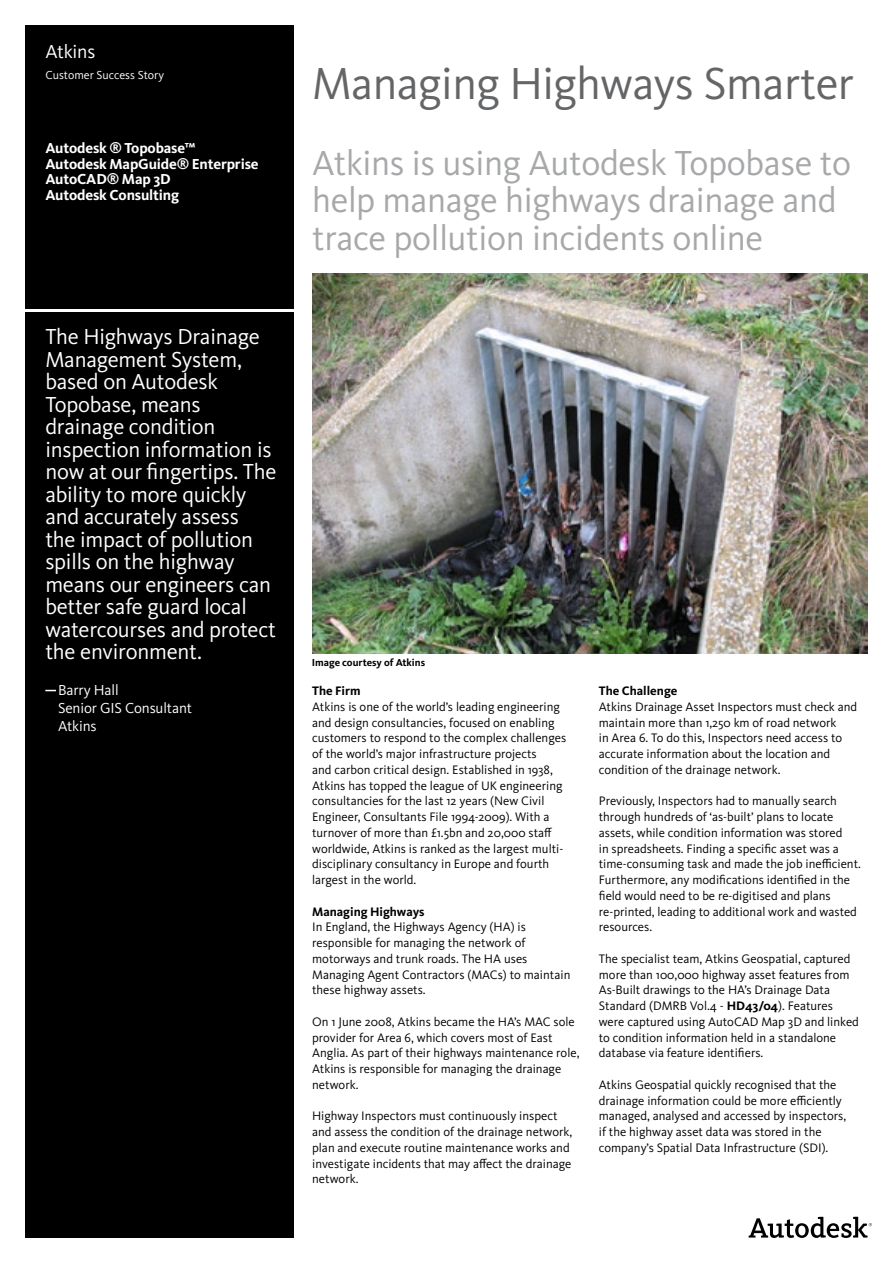
<style>
.page{position:relative;width:893px;height:1263px;background:#fff}
.page>*{position:absolute;margin:0;border:0;box-sizing:border-box;transform-origin:0 0}
.t1{font:46.5px "Kievit Pro";letter-spacing:-.01em;color:#646567}
.t2{font:36px/37.5px "Kievit Pro";letter-spacing:-.01em;color:#a7a8aa}
.t3{font:22.5px/22.5px "Kievit Pro";letter-spacing:-.01em;color:#fff}
.t4{font:19.5px "Kievit Pro";letter-spacing:-.01em;color:#fff}
.t5{font:700 15px "Kievit Pro";letter-spacing:-.01em;color:#fff}
.t6{font:15px/18px "Kievit Pro";letter-spacing:-.01em;color:#fff}
.t7{font:12.75px/15.8px "Kievit Pro";color:#000}
.t8{font:700 12.75px "Kievit Pro";color:#000}
.t9{font:12px "Kievit Pro";color:#fff}
.t10{font:700 10.5px "Kievit Pro";color:#000}
.s1{font-weight:700}
</style>
<div class="page">
<div style="left:26px;top:26px;width:268px;height:283px;background:#000"></div>
<div style="left:26px;top:312px;width:268px;height:925px;background:#000"></div>
<svg style="left:749px;top:1217px;width:123px;height:21px"></svg>
<img style="left:312px;top:274px;width:555px;height:380px">
<p class="t4" style="left:45px;top:40px;width:52px">Atkins</p>
<p class="t9" style="left:45px;top:68px;width:120px">Customer Success Story</p>
<p class="t5" style="left:45px;top:139px;width:152px">Autodesk ® Topobase™</p>
<p class="t5" style="left:45px;top:155px;width:215px">Autodesk MapGuide® Enterprise</p>
<p class="t5" style="left:45px;top:170px;width:127px">AutoCAD® Map 3D</p>
<p class="t5" style="left:45px;top:186px;width:135px">Autodesk Consulting</p>
<p class="t1" style="left:312px;top:56px;width:543px">Managing Highways Smarter</p>
<p class="t2" style="left:312px;top:144px;width:540px">Atkins is using Autodesk Topobase to help manage highways drainage and trace pollution incidents online</p>
<p class="t3" style="left:45px;top:325px;width:232px">The Highways Drainage<br>Management System, based on Autodesk<br>Topobase, means drainage condition inspection information is now at our fingertips. The ability to more quickly and accurately assess<br>the impact of pollution spills on the highway means our engineers can better safe guard local watercourses and protect the environment.</p>
<p class="t6" style="left:58px;top:681px;width:135px">Barry Hall<br>Senior GIS Consultant<br>Atkins</p>
<p class="t8" style="left:312px;top:683px;width:50px">The Firm</p>
<p class="t10" style="left:312px;top:656px;width:115px">Image courtesy of Atkins</p>
<p class="t7" style="left:312px;top:699px;width:256px">Atkins is one of the world’s leading engineering and design consultancies, focused on enabling customers to respond to the complex challenges of the world’s major infrastructure projects<br>and carbon critical design. Established in 1938, Atkins has topped the league of UK engineering consultancies for the last 12 years (New Civil Engineer, Consultants File 1994-2009). With a turnover of more than £1.5bn and 20,000 staff worldwide, Atkins is ranked as the largest multi&shy;disciplinary consultancy in Europe and fourth largest in the world.</p>
<p class="t8" style="left:312px;top:904px;width:114px">Managing Highways</p>
<p class="t7" style="left:312px;top:919px;width:260px">In England, the Highways Agency (HA) is responsible for managing the network of motorways and trunk roads. The HA uses Managing Agent Contractors (MACs) to maintain these highway assets.</p>
<p class="t7" style="left:312px;top:1014px;width:269px">On 1 June 2008, Atkins became the HA’s MAC sole provider for Area 6, which covers most of East Anglia. As part of their highways maintenance role, Atkins is responsible for managing the drainage network.</p>
<p class="t7" style="left:312px;top:1108px;width:262px">Highway Inspectors must continuously inspect and assess the condition of the drainage network, plan and execute routine maintenance works and investigate incidents that may affect the drainage network.</p>
<p class="t8" style="left:599px;top:683px;width:80px">The Challenge</p>
<p class="t7" style="left:599px;top:699px;width:260px">Atkins Drainage Asset Inspectors must check and maintain more than 1,250 km of road network<br>in Area 6. To do this, Inspectors need access to accurate information about the location and condition of the drainage network.</p>
<p class="t7" style="left:599px;top:793px;width:264px">Previously, Inspectors had to manually search through hundreds of ‘as-built’ plans to locate assets, while condition information was stored<br>in spreadsheets. Finding a specific asset was a time-consuming task and made the job inefficient.<br>Furthermore, any modifications identified in the field would need to be re-digitised and plans re-printed, leading to additional work and wasted resources.</p>
<p class="t7" style="left:599px;top:951px;width:262px">The specialist team, Atkins Geospatial, captured more than 100,000 highway asset features from As-Built drawings to the HA’s Drainage Data Standard (DMRB Vol.4 - <span class="s1">HD43/04</span>). Features were captured using AutoCAD Map 3D and linked to condition information held in a standalone database via feature identifiers.</p>
<p class="t7" style="left:599px;top:1077px;width:249px">Atkins Geospatial quickly recognised that the drainage information could be more efficiently managed, analysed and accessed by inspectors, if the highway asset data was stored in the company’s Spatial Data Infrastructure (SDI).</p>
</div>
